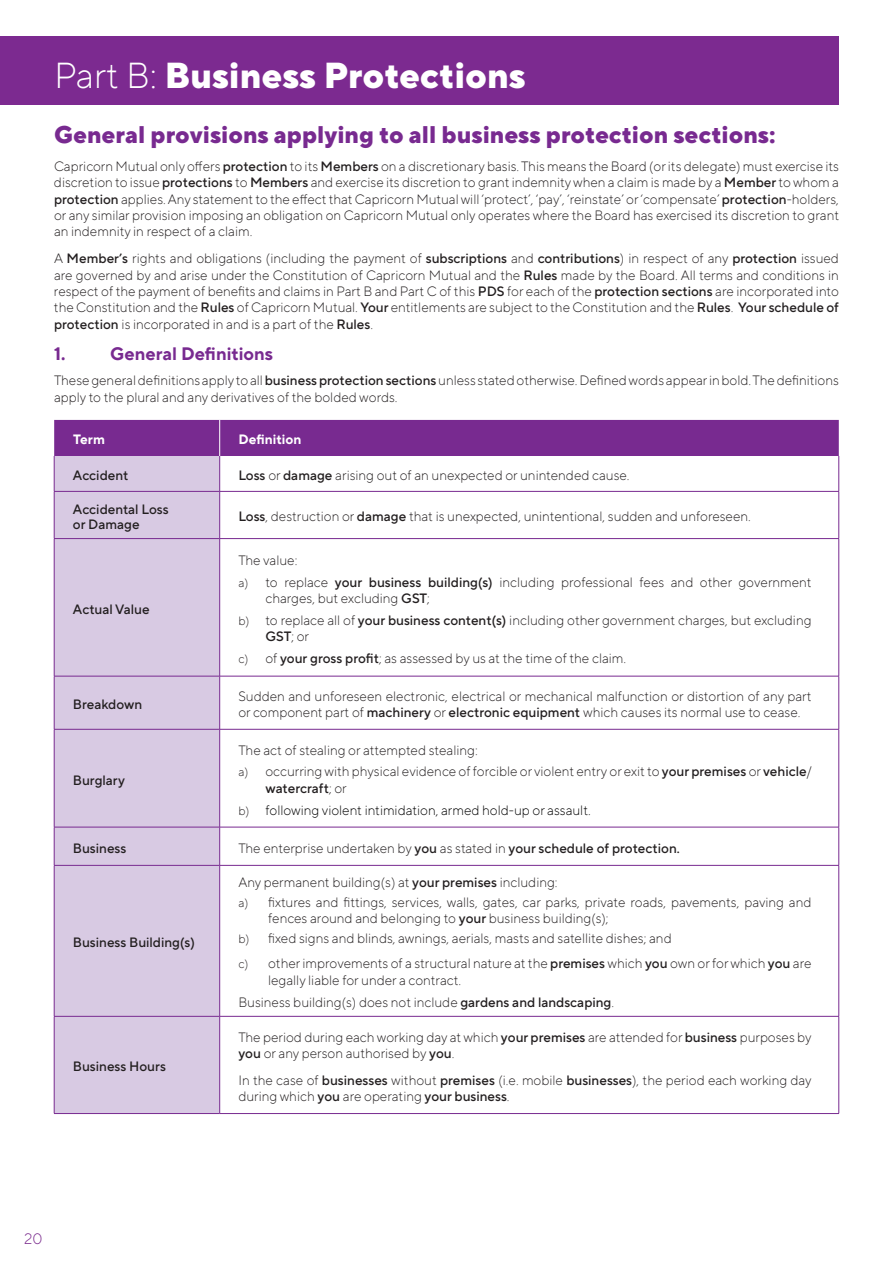
<style>
.page{position:relative;width:893px;height:1263px;background:#fff}
.page>*{position:absolute;margin:0;border:0;box-sizing:border-box;transform-origin:0 0}
.t1{font:800 36px "TT Norms Pro";color:#fff}
.t2{font:800 24px "TT Norms Pro";color:#782a90}
.t3{font:700 18px "TT Norms Pro";color:#782a90}
.t4{font:300 15px "TT Norms Pro";color:#78278b}
.t5{font:300 13.5px/16.4px "TT Norms Pro";color:#231f20}
.t6{font:500 13.5px/15.8px "TT Norms Pro";color:#231f20}
.t7{font:300 13.5px/21.9px "TT Norms Pro";color:#000}
.t8{font:700 13.5px "TT Norms Pro";color:#fff}
.s1{font-weight:300}
.s2{font-weight:500}
.s3{font-size:12px}
.s4{font-weight:500;color:#231f20}
.s5{color:#231f20}
.s6{font-size:12px;color:#231f20}
</style>
<div class="page">
<div style="left:54px;top:420px;width:785px;height:36px;background:#782a90"></div>
<div style="left:55px;top:456px;width:164px;height:657px;background:#d8cae3"></div>
<hr style="left:54px;top:456px;width:1px;height:35px;background:#782a90">
<hr style="left:219px;top:456px;width:1px;height:35px;background:#782a90">
<hr style="left:838px;top:456px;width:1px;height:35px;background:#782a90">
<hr style="left:54px;top:491px;width:166px;height:1px;background:#782a90">
<hr style="left:54px;top:492px;width:1px;height:46px;background:#782a90">
<hr style="left:220px;top:491px;width:619px;height:1px;background:#782a90">
<hr style="left:219px;top:492px;width:1px;height:46px;background:#782a90">
<hr style="left:838px;top:492px;width:1px;height:46px;background:#782a90">
<hr style="left:54px;top:538px;width:166px;height:1px;background:#782a90">
<hr style="left:54px;top:539px;width:1px;height:137px;background:#782a90">
<hr style="left:220px;top:538px;width:619px;height:1px;background:#782a90">
<hr style="left:219px;top:539px;width:1px;height:137px;background:#782a90">
<hr style="left:838px;top:539px;width:1px;height:137px;background:#782a90">
<hr style="left:54px;top:676px;width:166px;height:1px;background:#782a90">
<hr style="left:54px;top:676px;width:1px;height:53px;background:#782a90">
<hr style="left:220px;top:676px;width:619px;height:1px;background:#782a90">
<hr style="left:219px;top:676px;width:1px;height:53px;background:#782a90">
<hr style="left:838px;top:676px;width:1px;height:53px;background:#782a90">
<hr style="left:54px;top:729px;width:166px;height:1px;background:#782a90">
<hr style="left:54px;top:729px;width:1px;height:98px;background:#782a90">
<hr style="left:220px;top:729px;width:619px;height:1px;background:#782a90">
<hr style="left:219px;top:729px;width:1px;height:98px;background:#782a90">
<hr style="left:838px;top:729px;width:1px;height:98px;background:#782a90">
<hr style="left:54px;top:827px;width:166px;height:1px;background:#782a90">
<hr style="left:54px;top:827px;width:1px;height:38px;background:#782a90">
<hr style="left:220px;top:827px;width:619px;height:1px;background:#782a90">
<hr style="left:219px;top:827px;width:1px;height:38px;background:#782a90">
<hr style="left:838px;top:827px;width:1px;height:38px;background:#782a90">
<hr style="left:54px;top:865px;width:166px;height:1px;background:#782a90">
<hr style="left:54px;top:865px;width:1px;height:151px;background:#782a90">
<hr style="left:220px;top:865px;width:619px;height:1px;background:#782a90">
<hr style="left:219px;top:865px;width:1px;height:151px;background:#782a90">
<hr style="left:838px;top:865px;width:1px;height:151px;background:#782a90">
<hr style="left:54px;top:1016px;width:166px;height:1px;background:#782a90">
<hr style="left:54px;top:1016px;width:1px;height:97px;background:#782a90">
<hr style="left:220px;top:1016px;width:619px;height:1px;background:#782a90">
<hr style="left:219px;top:1016px;width:1px;height:97px;background:#782a90">
<hr style="left:838px;top:1016px;width:1px;height:97px;background:#782a90">
<hr style="left:54px;top:1113px;width:166px;height:1px;background:#782a90">
<hr style="left:220px;top:1113px;width:619px;height:1px;background:#782a90">
<hr style="left:219px;top:420px;width:1px;height:36px;background:#fff">
<div style="left:0;top:36px;width:839px;height:68px;background:#7c2a90"></div>
<h1 class="t1" style="left:54px;top:52px;width:473px"><span class="s1">Part B:</span> Business Protections</h1>
<h2 class="t2" style="left:54px;top:119px;width:723px">General provisions applying to all business protection sections:</h2>
<p class="t5" style="left:54px;top:158px;width:787px;text-align:justify">Capricorn Mutual only offers <span class="s2">protection</span> to its <span class="s2">Members</span> on a discretionary basis. This means the Board (or its delegate) must exercise its discretion to issue <span class="s2">protections</span> to <span class="s2">Members</span> and exercise its discretion to grant indemnity when a claim is made by a <span class="s2">Member</span> to whom a <span class="s2">protection</span> applies. Any statement to the effect that Capricorn Mutual will ‘protect’, ‘pay’, ‘reinstate’ or ‘compensate’ <span class="s2">protection</span>-holders, or any similar provision imposing an obligation on Capricorn Mutual only operates where the Board has exercised its discretion to grant an indemnity in respect of a claim.</p>
<p class="t5" style="left:54px;top:250px;width:786px;text-align:justify">A <span class="s2">Member’s</span> rights and obligations (including the payment of <span class="s2">subscriptions</span> and <span class="s2">contributions</span>) in respect of any <span class="s2">protection</span> issued are governed by and arise under the Constitution of Capricorn Mutual and the <span class="s2">Rules</span> made by the Board. All terms and conditions in respect of the payment of benefits and claims in Part B and Part C of this <span class="s2">PDS</span> for each of the <span class="s2">protection sections</span> are incorporated into the Constitution and the <span class="s2">Rules</span> of Capricorn Mutual. <span class="s2">Your</span> entitlements are subject to the Constitution and the <span class="s2">Rules</span>. <span class="s2">Your schedule of protection</span> is incorporated in and is a part of the <span class="s2">Rules</span>.</p>
<h3 class="t3" style="left:54px;top:342px;width:13px">1.</h3>
<h3 class="t3" style="left:110px;top:342px;width:164px">General Definitions</h3>
<p class="t5" style="left:54px;top:372px;width:786px">These general definitions apply to all <span class="s2">business protection sections</span> unless stated otherwise. Defined words appear in bold. The definitions apply to the plural and any derivatives of the bolded words.</p>
<p class="t8" style="left:73px;top:431px;width:33px">Term</p>
<p class="t8" style="left:239px;top:431px;width:64px">Definition</p>
<p class="t6" style="left:73px;top:467px;width:57px">Accident</p>
<p class="t5" style="left:238px;top:466px;width:393px"><span class="s2">Loss</span> or <span class="s2">damage</span> arising out of an unexpected or unintended cause.</p>
<p class="t6" style="left:73px;top:500px;width:97px">Accidental Loss or Damage</p>
<p class="t5" style="left:238px;top:508px;width:514px"><span class="s2">Loss</span>, destruction or <span class="s2">damage</span> that is unexpected, unintentional, sudden and unforeseen.</p>
<p class="t6" style="left:73px;top:601px;width:78px">Actual Value</p>
<p class="t5" style="left:238px;top:548px;width:575px;line-height:21.9px">The value:<br><span class="s3">a)</span> to replace <span class="s2">your business building(s)</span> including professional fees and other government</p>
<p class="t5" style="left:238px;top:587px;width:575px;line-height:21.9px;text-indent:27px">charges, but excluding <span class="s2">GST</span>;<br><span class="s3">b)</span> to replace all of <span class="s2">your business content(s)</span> including other government charges, but excluding</p>
<p class="t5" style="left:238px;top:625px;width:389px;line-height:21.9px;text-indent:27px"><span class="s2">GST</span>; or<br><span class="s3">c)</span> of <span class="s2">your gross profit</span>; as assessed by us at the time of the claim.</p>
<p class="t6" style="left:73px;top:696px;width:71px">Breakdown</p>
<p class="t5" style="left:238px;top:688px;width:575px">Sudden and unforeseen electronic, electrical or mechanical malfunction or distortion of any part or component part of <span class="s2">machinery</span> or <span class="s2">electronic equipment</span> which causes its normal use to cease.</p>
<p class="t6" style="left:73px;top:771px;width:53px">Burglary</p>
<p class="t5" style="left:238px;top:738px;width:575px;line-height:21.9px">The act of stealing or attempted stealing:<br><span class="s3">a)</span> occurring with physical evidence of forcible or violent entry or exit to <span class="s2">your premises</span> or <span class="s2">vehicle</span>/</p>
<p class="t7" style="left:238px;top:777px;width:354px;text-indent:27px"><span class="s4">watercraft</span><span class="s5">; or<br></span><span class="s6">b)</span> following violent intimidation, armed hold-up or assault.</p>
<p class="t6" style="left:73px;top:839px;width:55px">Business</p>
<p class="t5" style="left:238px;top:839px;width:443px">The enterprise undertaken by <span class="s2">you</span> as stated in <span class="s2">your schedule of protection.</span></p>
<p class="t6" style="left:73px;top:934px;width:123px">Business Building(s)</p>
<p class="t6" style="left:73px;top:1058px;width:94px">Business Hours</p>
<p class="t5" style="left:238px;top:873px;width:575px;line-height:19px">Any permanent building(s) at <span class="s2">your premises</span> including:<br><span class="s3">a)</span> fixtures and fittings, services, walls, gates, car parks, private roads, pavements, paving and</p>
<p class="t5" style="left:238px;top:907px;width:435px;line-height:20.5px;text-indent:30px">fences around and belonging to <span class="s2">your</span> business building(s);<br><span class="s3">b)</span> fixed signs and blinds, awnings, aerials, masts and satellite dishes; and</p>
<p class="t5" style="left:268px;top:955px;width:545px;text-indent:-30px"><span class="s3">c)</span> other improvements of a structural nature at the <span class="s2">premises</span> which <span class="s2">you</span> own or for which <span class="s2">you</span> are legally liable for under a contract.</p>
<p class="t5" style="left:238px;top:994px;width:377px">Business building(s) does not include <span class="s2">gardens and landscaping</span>.</p>
<p class="t5" style="left:238px;top:1028px;width:575px">The period during each working day at which <span class="s2">your premises</span> are attended for <span class="s2">business</span> purposes by <span class="s2">you</span> or any person authorised by <span class="s2">you</span>.</p>
<p class="t5" style="left:238px;top:1071px;width:575px">In the case of <span class="s2">businesses</span> without <span class="s2">premises</span> (i.e. mobile <span class="s2">businesses</span>), the period each working day during which <span class="s2">you</span> are operating <span class="s2">your business</span>.</p>
<p class="t4" style="left:24px;top:1229px;width:20px">20</p>
</div>
